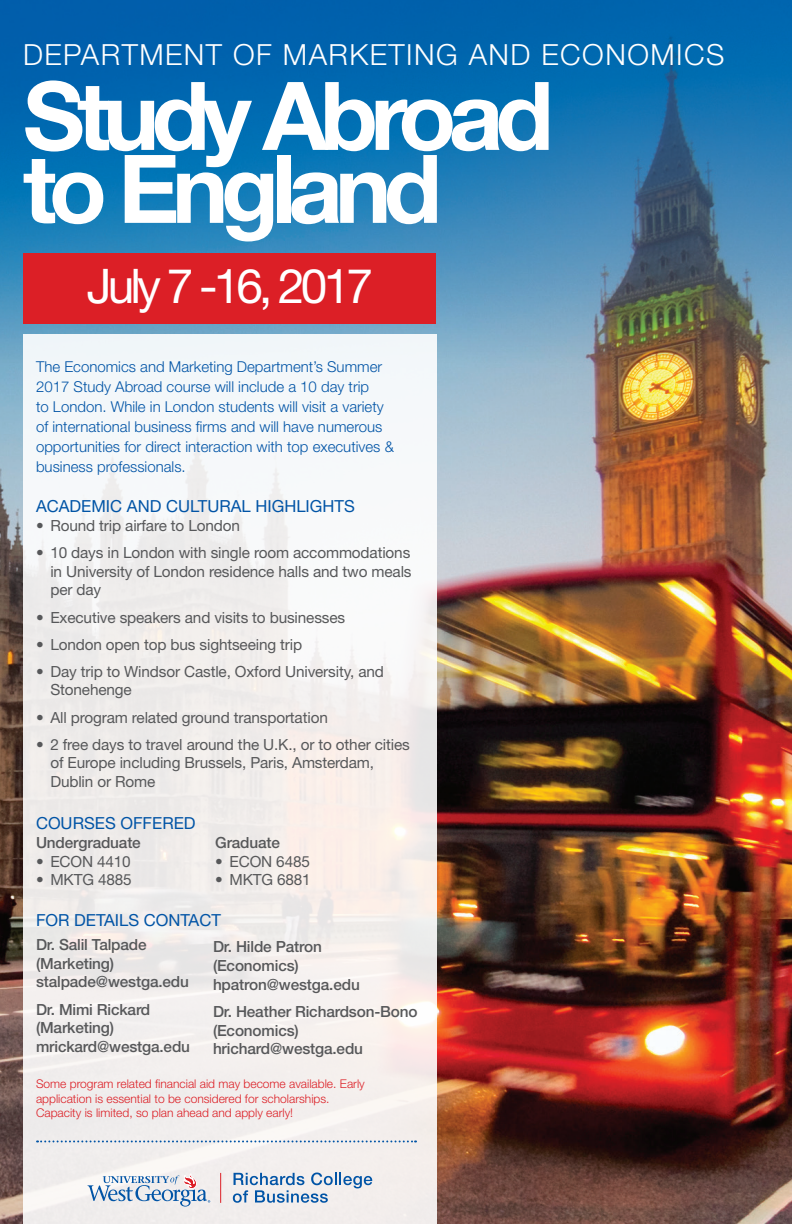
<style>
.page{position:relative;width:792px;height:1224px;background:#fff}
.page>*{position:absolute;margin:0;border:0;box-sizing:border-box;transform-origin:0 0}
.t1{font:700 95px/73px "Helvetica Neue LT Std";letter-spacing:-.08em;color:#fff}
.t2{font:47.8px "Helvetica Neue LT Std";letter-spacing:-.08em;color:#fff}
.t3{font:300 29.2px "Helvetica Neue LT Std";letter-spacing:.05em;color:#fff}
.t4{font:16.6px "Helvetica Neue LT Std";color:#0154a6}
.t5{font:15.4px/18.6px "Helvetica Neue LT Std";letter-spacing:-.01em;color:#57585a}
.t6{font:500 15.4px/18.5px "Helvetica Neue LT Std";letter-spacing:-.01em;color:#57585a}
.t7{font:300 15px/20px "Helvetica Neue LT Std";color:#0154a6}
.t8{font:300 12px/14.4px "Helvetica Neue LT Std";color:#dc1f26}
</style>
<div class="page">
<img style="left:0;top:390px;width:792px;height:834px">
<svg style="left:0;top:0;width:792px;height:390px;background:#2777ab"></svg>
<div style="left:23px;top:334px;width:414px;height:890px;background:linear-gradient(to right,#efeeee,#f7f3f1)"></div>
<svg style="left:37px;top:1140px;width:379px;height:2px"></svg>
<svg style="left:233px;top:1173px;width:139px;height:30px;background:#b6c7db"></svg>
<hr style="left:220px;top:1173px;width:1px;height:30px;background:#dc1f26">
<svg style="left:88px;top:1173px;width:122px;height:34px"></svg>
<div style="left:24px;top:253px;width:412px;height:71px;background:#dc1f26"></div>
<h3 class="t3" style="left:23px;top:37px;width:703px">DEPARTMENT OF MARKETING AND ECONOMICS</h3>
<h1 class="t1" style="left:23px;top:77px;width:532px">Study Abroad to England</h1>
<h2 class="t2" style="left:87px;top:257px;width:288px">July 7 -16, 2017</h2>
<p class="t7" style="left:36px;top:356px;width:359px">The Economics and Marketing Department’s Summer 2017 Study Abroad course will include a 10 day trip<br>to London. While in London students will visit a variety of international business firms and will have numerous opportunities for direct interaction with top executives &amp; business professionals.</p>
<p class="t4" style="left:36px;top:497px;width:320px">ACADEMIC AND CULTURAL HIGHLIGHTS</p>
<p class="t5" style="left:36px;top:516px;width:205px">• Round trip airfare to London</p>
<p class="t5" style="left:50px;top:543px;width:363px;text-align:justify;text-indent:-14px">• 10 days in London with single room accommodations in University of London residence halls and two meals per day</p>
<p class="t5" style="left:36px;top:608px;width:311px">• Executive speakers and visits to businesses</p>
<p class="t5" style="left:36px;top:635px;width:268px">• London open top bus sightseeing trip</p>
<p class="t5" style="left:50px;top:662px;width:335px;text-indent:-14px">• Day trip to Windsor Castle, Oxford University, and<br>Stonehenge</p>
<p class="t5" style="left:36px;top:708px;width:293px">• All program related ground transportation</p>
<p class="t5" style="left:50px;top:735px;width:361px;text-indent:-14px">• 2 free days to travel around the U.K., or to other cities of Europe including Brussels, Paris, Amsterdam,<br>Dublin or Rome</p>
<p class="t4" style="left:36px;top:813px;width:161px">COURSES OFFERED</p>
<p class="t6" style="left:36px;top:833px;width:106px">Undergraduate</p>
<p class="t5" style="left:36px;top:852px;width:96px">• ECON 4410</p>
<p class="t5" style="left:36px;top:870px;width:97px">• MKTG 4885</p>
<p class="t6" style="left:215px;top:833px;width:66px">Graduate</p>
<p class="t5" style="left:215px;top:852px;width:96px">• ECON 6485</p>
<p class="t5" style="left:215px;top:870px;width:97px">• MKTG 6881</p>
<p class="t4" style="left:36px;top:910px;width:186px">FOR DETAILS CONTACT</p>
<p class="t6" style="left:36px;top:935px;width:154px">Dr. Salil Talpade (Marketing) stalpade@westga.edu</p>
<p class="t6" style="left:36px;top:1000px;width:156px">Dr. Mimi Rickard (Marketing) mrickard@westga.edu</p>
<p class="t8" style="left:36px;top:1077px;width:330px">Some program related financial aid may become available. Early application is essential to be considered for scholarships.<br>Capacity is limited, so plan ahead and apply early!</p>
<p class="t6" style="left:213px;top:938px;width:148px">Dr. Hilde Patron (Economics) hpatron@westga.edu</p>
<p class="t6" style="left:213px;top:1002px;width:206px">Dr. Heather Richardson-Bono (Economics) hrichard@westga.edu</p>
</div>
